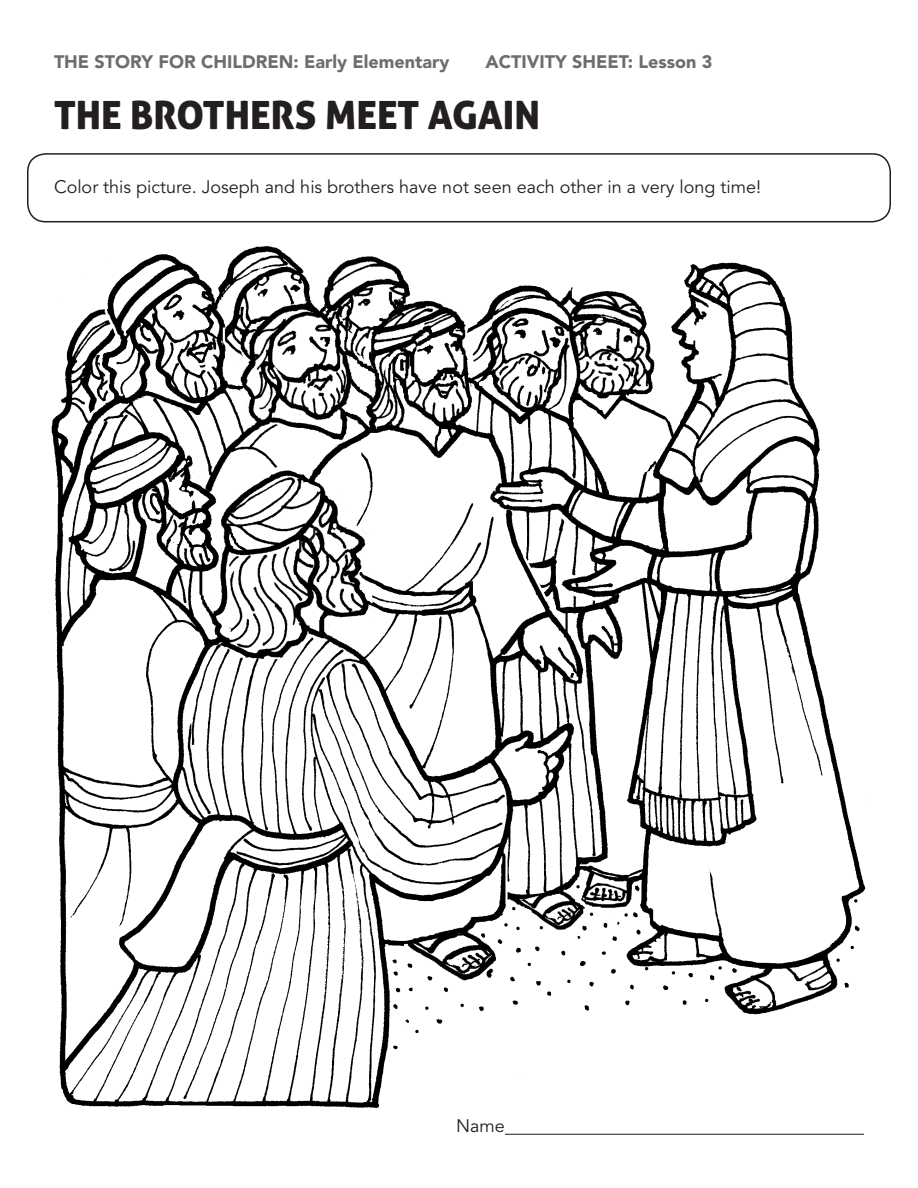
<style>
.page{position:relative;width:918px;height:1188px;background:#fff}
.page>*{position:absolute;margin:0;border:0;box-sizing:border-box;transform-origin:0 0}
.t1{font:39px "Aller Display";color:#231f20}
.t2{font:18px "Avenir LT Std";color:#231f20}
.t3{font:900 18px "Avenir LT Std";color:#6c6d70}
</style>
<div class="page">
<hr style="left:505px;top:1134px;width:359px;height:1px;background:#231f20">
<div style="left:27px;top:153px;width:864px;height:69px;border:2px solid #231f20;border-radius:18px"></div>
<img style="left:51px;top:245px;width:815px;height:863px">
<p class="t3" style="left:54px;top:50px;width:397px">THE STORY FOR CHILDREN: Early Elementary</p>
<p class="t3" style="left:486px;top:50px;width:228px">ACTIVITY SHEET: Lesson 3</p>
<h1 class="t1" style="left:54px;top:90px;width:23px">THE</h1>
<h1 class="t1" style="left:130px;top:90px;width:24px">BROTHERS</h1>
<h1 class="t1" style="left:325px;top:90px;width:24px">MEET</h1>
<h1 class="t1" style="left:428px;top:90px;width:93px">AGAIN</h1>
<p class="t2" style="left:54px;top:177px;width:709px">Color this picture. Joseph and his brothers have not seen each other in a very long time!</p>
<p class="t2" style="left:456px;top:1116px;width:50px">Name</p>
</div>
